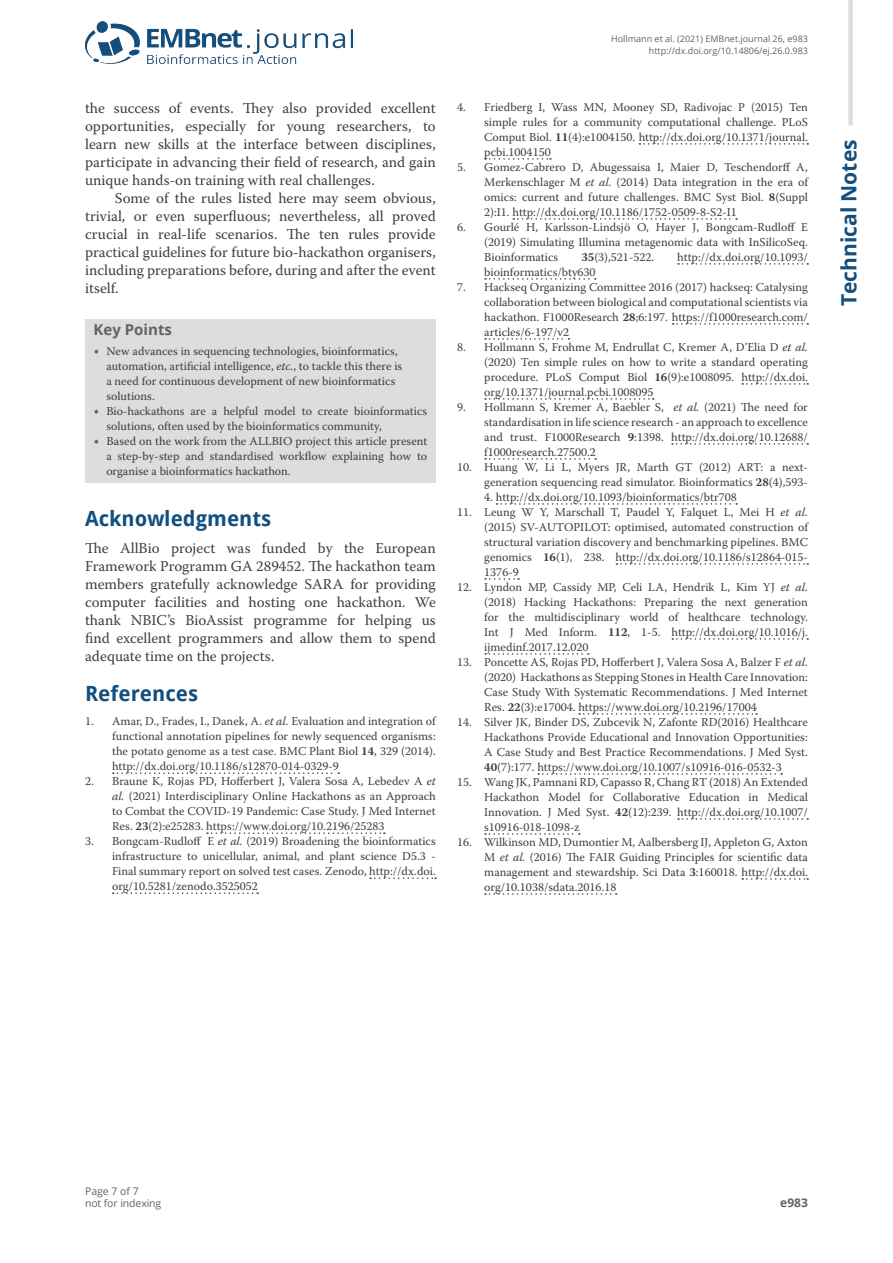
<style>
.page{position:relative;width:893px;height:1263px;background:#fff}
.page>*{position:absolute;margin:0;border:0;box-sizing:border-box;transform-origin:0 0}
.t1{font:700 21px "Droid Sans";color:#124f7f}
.t2{font:700 21px "Open Sans";color:#124f7f}
.t3{font:15px/18px "Warnock Pro";color:#3e3e3f;text-align:justify}
.t4{font:700 15px "Open Sans";color:#636366}
.t5{font:12px/15px "Warnock Pro";color:#3e3e3f;text-align:justify}
.t6{font:700 12px "Open Sans";color:#636366}
.t7{font:10.5px/12px "Open Sans";letter-spacing:-.01em;color:#636366}
.t8{font:9px/12px "Open Sans";color:#636366;text-align:right}
.s1{font-size:15px;color:#636366}
.s2{font-style:italic}
.s3{font-weight:700}
</style>
<div class="page">
<svg style="left:113px;top:772px;width:226px;height:2px"></svg>
<svg style="left:207px;top:832px;width:178px;height:2px"></svg>
<svg style="left:370px;top:877px;width:66px;height:2px"></svg>
<svg style="left:113px;top:892px;width:145px;height:2px"></svg>
<svg style="left:639px;top:143px;width:169px;height:2px"></svg>
<svg style="left:485px;top:158px;width:66px;height:2px"></svg>
<svg style="left:513px;top:218px;width:224px;height:2px"></svg>
<svg style="left:678px;top:263px;width:130px;height:2px"></svg>
<svg style="left:485px;top:278px;width:111px;height:2px"></svg>
<svg style="left:673px;top:323px;width:135px;height:2px"></svg>
<svg style="left:485px;top:338px;width:84px;height:2px"></svg>
<svg style="left:742px;top:383px;width:66px;height:2px"></svg>
<svg style="left:485px;top:398px;width:169px;height:2px"></svg>
<svg style="left:672px;top:443px;width:136px;height:2px"></svg>
<svg style="left:485px;top:458px;width:111px;height:2px"></svg>
<svg style="left:497px;top:503px;width:240px;height:2px"></svg>
<svg style="left:616px;top:563px;width:192px;height:2px"></svg>
<svg style="left:485px;top:578px;width:34px;height:2px"></svg>
<svg style="left:672px;top:638px;width:136px;height:2px"></svg>
<svg style="left:485px;top:653px;width:104px;height:2px"></svg>
<svg style="left:579px;top:713px;width:178px;height:2px"></svg>
<svg style="left:538px;top:773px;width:244px;height:2px"></svg>
<svg style="left:678px;top:818px;width:130px;height:2px"></svg>
<svg style="left:485px;top:833px;width:95px;height:2px"></svg>
<svg style="left:742px;top:878px;width:66px;height:2px"></svg>
<svg style="left:485px;top:893px;width:132px;height:2px"></svg>
<div style="left:848px;top:0;width:5px;height:125px;background:#dcdddf"></div>
<img style="left:85px;top:21px;width:268px;height:43px">
<div style="left:85px;top:320px;width:351px;height:163px;background:#dcdddf"></div>
<p class="t3" style="left:85px;top:99px;width:352px">the success of events. They also provided excellent opportunities, especially for young researchers, to learn new skills at the interface between disciplines, participate in advancing their field of research, and gain unique hands-on training with real challenges.</p>
<p class="t3" style="left:85px;top:189px;width:352px;text-indent:30px">Some of the rules listed here may seem obvious, trivial, or even superfluous; nevertheless, all proved crucial in real-life scenarios. The ten rules provide practical guidelines for future bio-hackathon organisers, including preparations before, during and after the event itself.</p>
<p class="t4" style="left:94px;top:319px;width:80px">Key Points</p>
<p class="t5" style="left:106px;top:343px;width:297px;text-align:left;text-indent:-13px"><span class="s1">•</span> New advances in sequencing technologies, bioinformatics, automation, artificial intelligence, <span class="s2">etc.</span>, to tackle this there is a need for continuous development of new bioinformatics solutions.</p>
<p class="t5" style="left:106px;top:403px;width:322px;text-indent:-13px"><span class="s1">•</span> Bio-hackathons are a helpful model to create bioinformatics solutions, often used by the bioinformatics community,</p>
<p class="t5" style="left:106px;top:433px;width:322px;text-indent:-13px"><span class="s1">•</span> Based on the work from the ALLBIO project this article present a step-by-step and standardised workflow explaining how to organise a bioinformatics hackathon.</p>
<h1 class="t1" style="left:85px;top:503px;width:188px">Acknowledgments</h1>
<p class="t3" style="left:85px;top:538px;width:352px">The AllBio project was funded by the European Framework Programm GA 289452. The hackathon team members gratefully acknowledge SARA for providing computer facilities and hosting one hackathon. We thank NBIC’s BioAssist programme for helping us find excellent programmers and allow them to spend adequate time on the projects.</p>
<h1 class="t1" style="left:85px;top:679px;width:115px">References</h1>
<p class="t5" style="left:112px;top:713px;width:325px;text-indent:-27px">1. Amar, D., Frades, I., Danek, A. <span class="s2">et al.</span> Evaluation and integration of functional annotation pipelines for newly sequenced organisms: the potato genome as a test case. BMC Plant Biol <span class="s3">14</span>, 329 (2014). http://dx.doi.org/10.1186/s12870-014-0329-9</p>
<p class="t5" style="left:112px;top:773px;width:325px;text-indent:-27px">2. Braune K, Rojas PD, Hofferbert J, Valera Sosa A, Lebedev A <span class="s2">et al.</span> (2021) Interdisciplinary Online Hackathons as an Approach to Combat the COVID-19 Pandemic: Case Study. J Med Internet Res. <span class="s3">23</span>(2):e25283. https://www.doi.org/10.2196/25283</p>
<p class="t5" style="left:112px;top:833px;width:325px;text-indent:-27px">3. Bongcam-Rudloff E <span class="s2">et al.</span> (2019) Broadening the bioinformatics infrastructure to unicellular, animal, and plant science D5.3 - Final summary report on solved test cases. Zenodo, http://dx.doi. org/10.5281/zenodo.3525052</p>
<p class="t8" style="left:611px;top:33px;width:198px">Hollmann et al. (2021) EMBnet.journal 26, e983 http://dx.doi.org/10.14806/ej.26.0.983</p>
<p class="t5" style="left:484px;top:99px;width:325px;text-indent:-27px">4. Friedberg I, Wass MN, Mooney SD, Radivojac P (2015) Ten simple rules for a community computational challenge. PLoS Comput Biol. <span class="s3">11</span>(4):e1004150. http://dx.doi.org/10.1371/journal. pcbi.1004150</p>
<p class="t5" style="left:484px;top:159px;width:325px;text-indent:-27px">5. Gomez-Cabrero D, Abugessaisa I, Maier D, Teschendorff A, Merkenschlager M <span class="s2">et al.</span> (2014) Data integration in the era of omics: current and future challenges. BMC Syst Biol. <span class="s3">8</span>(Suppl 2):I1. http://dx.doi.org/10.1186/1752-0509-8-S2-I1</p>
<p class="t5" style="left:484px;top:219px;width:325px;text-indent:-27px">6. Gourlé H, Karlsson-Lindsjö O, Hayer J, Bongcam-Rudloff E (2019) Simulating Illumina metagenomic data with InSilicoSeq.<br>Bioinformatics</p>
<p class="t5" style="left:581px;top:249px;width:74px"><span class="s3">35</span>(3),521-522.</p>
<p class="t5" style="left:677px;top:249px;width:132px">http://dx.doi.org/10.1093/</p>
<p class="t5" style="left:484px;top:264px;width:113px">bioinformatics/bty630</p>
<p class="t5" style="left:484px;top:279px;width:325px;text-indent:-27px">7. Hackseq Organizing Committee 2016 (2017) hackseq: Catalysing collaboration between biological and computational scientists via hackathon. F1000Research <span class="s3">28</span>;6:197. https://f1000research.com/ articles/6-197/v2</p>
<p class="t5" style="left:484px;top:339px;width:325px;text-indent:-27px">8. Hollmann S, Frohme M, Endrullat C, Kremer A, D’Elia D <span class="s2">et al. </span>(2020) Ten simple rules on how to write a standard operating procedure. PLoS Comput Biol <span class="s3">16</span>(9):e1008095. http://dx.doi. org/10.1371/journal.pcbi.1008095</p>
<p class="t5" style="left:484px;top:399px;width:325px;text-indent:-27px">9. Hollmann S, Kremer A, Baebler S, <span class="s2">et al.</span> (2021) The need for standardisation in life science research - an approach to excellence and trust. F1000Research <span class="s3">9</span>:1398. http://dx.doi.org/10.12688/ f1000research.27500.2</p>
<p class="t5" style="left:457px;top:459px;width:352px;text-align:right">10. Huang W, Li L, Myers JR, Marth GT (2012) ART: a next&shy;generation sequencing read simulator. Bioinformatics <span class="s3">28</span>(4),593-</p>
<p class="t5" style="left:484px;top:489px;width:254px">4. http://dx.doi.org/10.1093/bioinformatics/btr708</p>
<p class="t5" style="left:484px;top:504px;width:325px;text-indent:-27px">11. Leung W Y, Marschall T, Paudel Y, Falquet L, Mei H <span class="s2">et al. </span>(2015) SV-AUTOPILOT: optimised, automated construction of structural variation discovery and benchmarking pipelines. BMC genomics <span class="s3">16</span>(1), 238. http://dx.doi.org/10.1186/s12864-015- 1376-9</p>
<p class="t5" style="left:484px;top:579px;width:325px;text-indent:-27px">12. Lyndon MP, Cassidy MP, Celi LA, Hendrik L, Kim YJ <span class="s2">et al. </span>(2018) Hacking Hackathons: Preparing the next generation for the multidisciplinary world of healthcare technology.<br>Int J Med Inform. <span class="s3">112</span>, 1-5. http://dx.doi.org/10.1016/j. ijmedinf.2017.12.020</p>
<p class="t5" style="left:484px;top:654px;width:325px;text-indent:-27px">13. Poncette AS, Rojas PD, Hofferbert J, Valera Sosa A, Balzer F <span class="s2">et al. </span>(2020) Hackathons as Stepping Stones in Health Care Innovation:<br>Case Study With Systematic Recommendations. J Med Internet Res. <span class="s3">22</span>(3):e17004. https://www.doi.org/10.2196/17004</p>
<p class="t5" style="left:484px;top:714px;width:325px;text-indent:-27px">14. Silver JK, Binder DS, Zubcevik N, Zafonte RD(2016) Healthcare Hackathons Provide Educational and Innovation Opportunities:<br>A Case Study and Best Practice Recommendations. J Med Syst.<br><span class="s3">40</span>(7):177. https://www.doi.org/10.1007/s10916-016-0532-3</p>
<p class="t5" style="left:484px;top:774px;width:325px;text-indent:-27px">15. Wang JK, Pamnani RD, Capasso R, Chang RT (2018) An Extended Hackathon Model for Collaborative Education in Medical Innovation. J Med Syst. <span class="s3">42</span>(12):239. http://dx.doi.org/10.1007/ s10916-018-1098-z</p>
<p class="t5" style="left:484px;top:834px;width:325px;text-indent:-27px">16. Wilkinson MD, Dumontier M, Aalbersberg IJ, Appleton G, Axton M <span class="s2">et al.</span> (2016) The FAIR Guiding Principles for scientific data management and stewardship. Sci Data <span class="s3">3</span>:160018. http://dx.doi. org/10.1038/sdata.2016.18</p>
<h1 class="t2" style="left:834px;top:306px;width:168px;rotate:-90deg">Technical Notes</h1>
<p class="t7" style="left:85px;top:1185px;width:78px">Page 7 of 7<br>not for indexing</p>
<p class="t6" style="left:780px;top:1194px;width:29px">e983</p>
</div>
